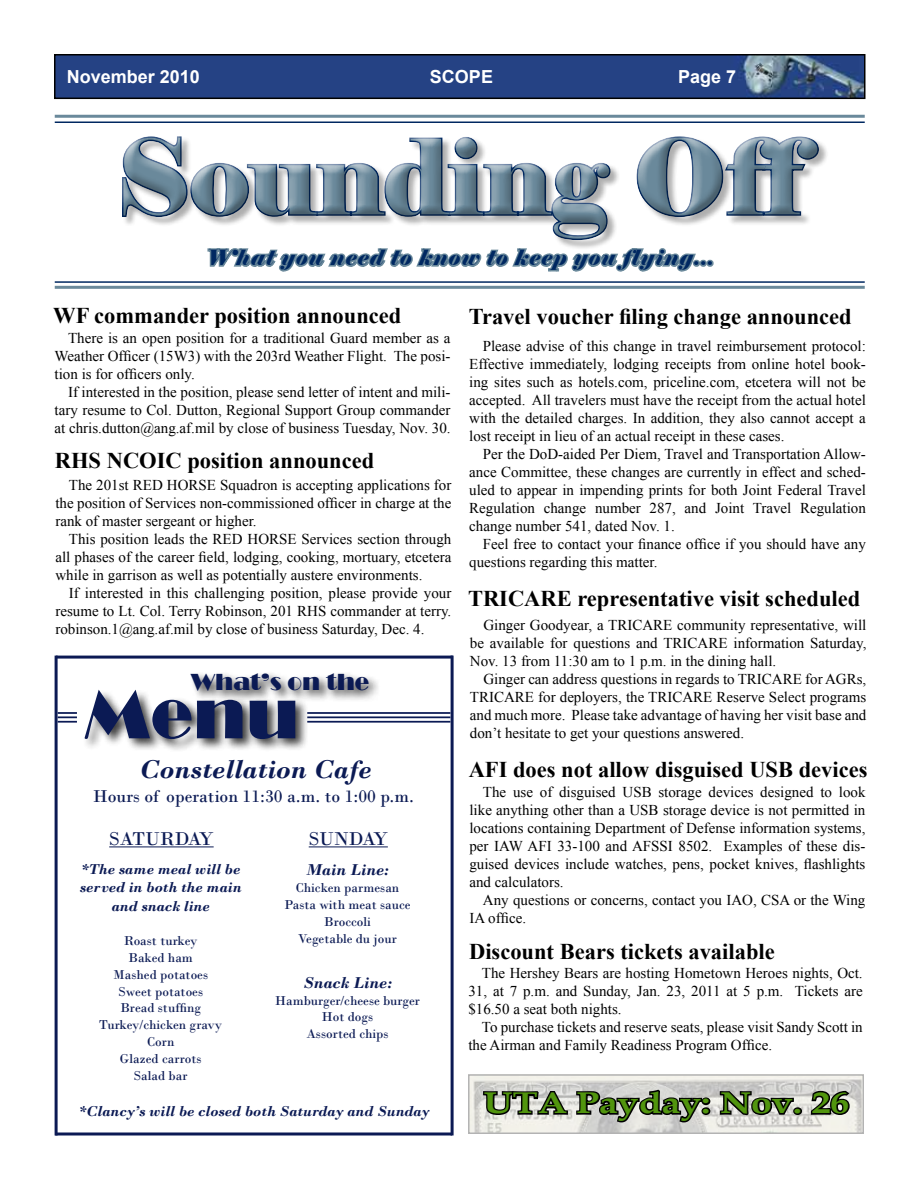
<style>
.page{position:relative;width:918px;height:1188px;background:#fff}
.page>*{position:absolute;margin:0;border:0;box-sizing:border-box;transform-origin:0 0}
.t1{font:103.5px "Elephant";color:#6a899b}
.t2{font:70.5px "Broadway";color:#0b1a54}
.t3{font:700 30px "Book Antiqua";color:#51950e;scale:1.25 1}
.t4{font:italic 700 27px "Bodoni";color:#0b1a54}
.t5{font:24px "Broadway";color:#0b1a54}
.t6{font:700 22.5px "Times New Roman";color:#000}
.t7{font:italic 21px "Elephant";letter-spacing:.06em;color:#002861}
.t8{font:19.5px "Bodoni";color:#0b1a54}
.t9{font:18px "Bodoni";color:#0b1a54}
.t10{font:700 18px "Arial";color:#fff}
.t11{font:italic 700 16.5px "Bodoni";color:#0b1a54}
.t12{font:15px/18px "Times New Roman";color:#000;text-align:justify}
.t13{font:italic 700 15px/18.8px "Bodoni";color:#0b1a54;text-align:center}
.t14{font:13.5px/16.8px "Bodoni";color:#0b1a54;text-align:center}
</style>
<div class="page">
<hr style="left:307px;top:721px;width:143px;height:2px;background:#0b1a54">
<hr style="left:307px;top:716px;width:143px;height:2px;background:#0b1a54">
<hr style="left:307px;top:712px;width:143px;height:2px;background:#0b1a54">
<div style="left:82px;top:687px;width:227px;height:64px;background:#000;opacity:.75"></div>
<svg style="left:122px;top:136px;width:699px;height:136px"></svg>
<img style="left:57px;top:57px;width:806px;height:39px">
<div style="left:54px;top:54px;width:812px;height:45px;border:2px solid #000"></div>
<hr style="left:55px;top:286px;width:810px;height:3px;background:#6a899b">
<hr style="left:55px;top:115px;width:810px;height:3px;background:#6a899b">
<hr style="left:55px;top:122px;width:810px;height:1px;background:#002861">
<hr style="left:55px;top:281px;width:810px;height:2px;background:#002861">
<svg style="left:58px;top:1132px;width:394px;height:4px"></svg>
<hr style="left:55px;top:656px;width:3px;height:480px;background:#0b1a54">
<hr style="left:451px;top:656px;width:3px;height:479px;background:#0b1a54">
<hr style="left:109px;top:846px;width:105px;height:1px;background:#0b1a54">
<hr style="left:309px;top:846px;width:79px;height:1px;background:#0b1a54">
<svg style="left:58px;top:712px;width:19px;height:11px"></svg>
<hr style="left:56px;top:656px;width:397px;height:3px;background:#0b1a54">
<img style="left:471px;top:1077px;width:390px;height:54px">
<svg style="left:482px;top:1074px;width:87px;height:60px"></svg>
<svg style="left:575px;top:1074px;width:277px;height:50px"></svg>
<div style="left:188px;top:670px;width:192px;height:32px;background:#000;opacity:.75"></div>
<p class="t10" style="left:67px;top:65px;width:135px">November 2010</p>
<p class="t10" style="left:430px;top:65px;width:65px">SCOPE</p>
<p class="t10" style="left:678px;top:65px;width:60px">Page 7</p>
<h1 class="t1" style="left:117px;top:113px;width:686px">Sounding Off</h1>
<h3 class="t7" style="left:207px;top:245px;width:508px">What you need to know to keep you flying...</h3>
<h3 class="t6" style="left:53px;top:300px;width:350px">WF commander position announced</h3>
<p class="t12" style="left:55px;top:329px;width:398px;text-indent:14px">There is an open position for a traditional Guard member as a Weather Officer (15W3) with the 203rd Weather Flight. The posi&shy;tion is for officers only.</p>
<p class="t12" style="left:55px;top:383px;width:398px;text-indent:13px">If interested in the position, please send letter of intent and mili&shy;tary resume to Col. Dutton, Regional Support Group commander at chris.dutton@ang.af.mil by close of business Tuesday, Nov. 30.</p>
<h3 class="t6" style="left:55px;top:445px;width:321px">RHS NCOIC position announced</h3>
<p class="t12" style="left:55px;top:476px;width:397px;text-indent:14px">The 201st RED HORSE Squadron is accepting applications for the position of Services non-commissioned officer in charge at the rank of master sergeant or higher.</p>
<p class="t12" style="left:55px;top:530px;width:398px;text-indent:14px">This position leads the RED HORSE Services section through all phases of the career field, lodging, cooking, mortuary, etcetera while in garrison as well as potentially austere environments.</p>
<p class="t12" style="left:55px;top:584px;width:398px;text-indent:14px">If interested in this challenging position, please provide your resume to Lt. Col. Terry Robinson, 201 RHS commander at terry. robinson.1@ang.af.mil by close of business Saturday, Dec. 4.</p>
<h3 class="t5" style="left:191px;top:668px;width:180px">What’s on the</h3>
<h2 class="t2" style="left:84px;top:674px;width:217px">Menu</h2>
<h3 class="t4" style="left:139px;top:753px;width:234px">Constellation Cafe</h3>
<p class="t9" style="left:93px;top:785px;width:322px">Hours of operation 11:30 a.m. to 1:00 p.m.</p>
<h3 class="t8" style="left:109px;top:828px;width:106px">Saturday</h3>
<h3 class="t8" style="left:309px;top:828px;width:81px">Sunday</h3>
<p class="t11" style="left:306px;top:860px;width:84px">Main Line:</p>
<p class="t14" style="left:285px;top:879px;width:128px">Chicken parmesan<br>Pasta with meat sauce<br>Broccoli<br>Vegetable du jour</p>
<p class="t11" style="left:303px;top:973px;width:90px">Snack Line:</p>
<p class="t14" style="left:275px;top:992px;width:146px">Hamburger/cheese burger<br>Hot dogs<br>Assorted chips</p>
<p class="t13" style="left:80px;top:860px;width:163px">*The same meal will be served in both the main and snack line</p>
<p class="t14" style="left:99px;top:932px;width:124px">Roast turkey<br>Baked ham<br>Mashed potatoes<br>Sweet potatoes<br>Bread stuffing<br>Turkey/chicken gravy<br>Corn<br>Glazed carrots<br>Salad bar</p>
<p class="t13" style="left:79px;top:1101px;width:352px">*Clancy’s will be closed both Saturday and Sunday</p>
<h3 class="t6" style="left:469px;top:301px;width:384px">Travel voucher filing change announced</h3>
<p class="t12" style="left:469px;top:336px;width:398px;text-indent:14px">Please advise of this change in travel reimbursement protocol:<br>Effective immediately, lodging receipts from online hotel book&shy;ing sites such as hotels.com, priceline.com, etcetera will not be accepted. All travelers must have the receipt from the actual hotel with the detailed charges. In addition, they also cannot accept a lost receipt in lieu of an actual receipt in these cases.</p>
<p class="t12" style="left:469px;top:444px;width:398px;text-indent:14px">Per the DoD-aided Per Diem, Travel and Transportation Allow&shy;ance Committee, these changes are currently in effect and sched&shy;uled to appear in impending prints for both Joint Federal Travel Regulation change number 287, and Joint Travel Regulation change number 541, dated Nov. 1.</p>
<p class="t12" style="left:469px;top:534px;width:398px;text-indent:14px">Feel free to contact your finance office if you should have any questions regarding this matter.</p>
<h3 class="t6" style="left:468px;top:583px;width:394px">TRICARE representative visit scheduled</h3>
<p class="t12" style="left:470px;top:615px;width:398px;text-indent:14px">Ginger Goodyear, a TRICARE community representative, will be available for questions and TRICARE information Saturday, Nov. 13 from 11:30 am to 1 p.m. in the dining hall.</p>
<p class="t12" style="left:470px;top:669px;width:398px;text-indent:14px">Ginger can address questions in regards to TRICARE for AGRs, TRICARE for deployers, the TRICARE Reserve Select programs and much more. Please take advantage of having her visit base and don’t hesitate to get your questions answered.</p>
<h3 class="t6" style="left:469px;top:754px;width:400px">AFI does not allow disguised USB devices</h3>
<p class="t12" style="left:469px;top:783px;width:398px;text-indent:14px">The use of disguised USB storage devices designed to look like anything other than a USB storage device is not permitted in locations containing Department of Defense information systems, per IAW AFI 33-100 and AFSSI 8502. Examples of these dis&shy;guised devices include watches, pens, pocket knives, flashlights and calculators.</p>
<p class="t12" style="left:469px;top:891px;width:397px;text-indent:14px">Any questions or concerns, contact you IAO, CSA or the Wing<br>IA office.</p>
<h3 class="t6" style="left:469px;top:936px;width:307px">Discount Bears tickets available</h3>
<p class="t12" style="left:468px;top:964px;width:396px;text-indent:14px">The Hershey Bears are hosting Hometown Heroes nights, Oct.<br>31, at 7 p.m. and Sunday, Jan. 23, 2011 at 5 p.m. Tickets are $16.50 a seat both nights.</p>
<p class="t12" style="left:468px;top:1018px;width:396px;text-indent:14px">To purchase tickets and reserve seats, please visit Sandy Scott in the Airman and Family Readiness Program Office.</p>
<h3 class="t3" style="left:484px;top:1082px;width:294px">UTA Payday: Nov. 26</h3>
</div>
